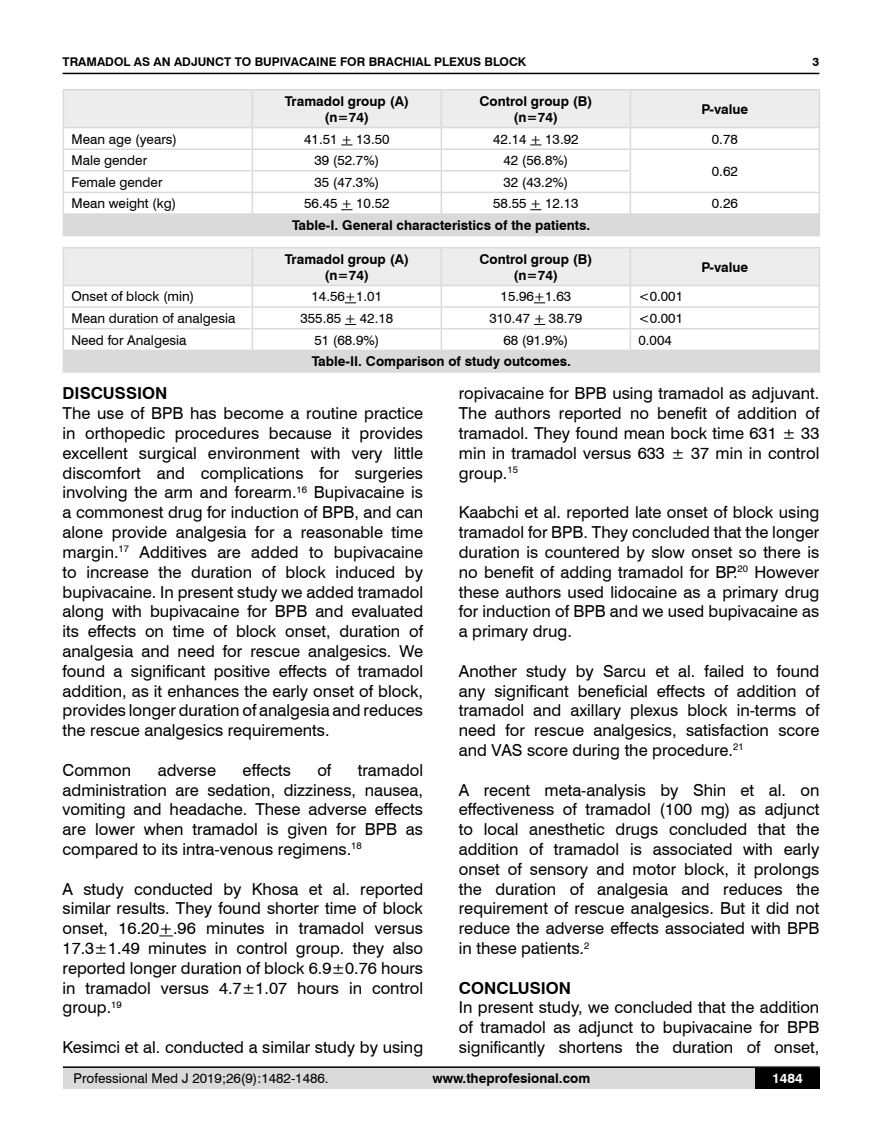
<style>
.page{position:relative;width:882px;height:1145px;background:#fff}
.page>*{position:absolute;margin:0;border:0;box-sizing:border-box;transform-origin:0 0}
.t1{font:16.5px/19.8px "Swiss 721 BT";color:#000;text-align:justify}
.t2{font:700 16.5px "Swiss 721 BT";color:#000}
.t3{font:13.5px "Swiss 721 BT";color:#000}
.t4{font:700 13.5px/16.2px "Swiss 721 BT";color:#000;text-align:center}
.t5{font:700 13.5px "Swiss 721 BT";color:#fff}
.t6{font:700 12px "Swiss 721 BT";color:#000}
</style>
<div class="page">
<div style="left:63px;top:1067px;width:756px;height:21px;background:#dadada"></div>
<hr style="left:63px;top:1066px;width:756px;height:2px;background:#000">
<hr style="left:63px;top:73px;width:756px;height:1px;background:#000">
<div style="left:754px;top:1068px;width:65px;height:20px;background:#000"></div>
<svg style="left:159px;top:935px;width:14px;height:1px"></svg>
<hr style="left:63px;top:89px;width:189px;height:1px;background:#dadada">
<hr style="left:252px;top:89px;width:189px;height:1px;background:#dadada">
<hr style="left:441px;top:89px;width:189px;height:1px;background:#dadada">
<hr style="left:630px;top:89px;width:189px;height:1px;background:#dadada">
<hr style="left:63px;top:235px;width:189px;height:1px;background:#dadada">
<hr style="left:252px;top:235px;width:189px;height:1px;background:#dadada">
<hr style="left:441px;top:235px;width:189px;height:1px;background:#dadada">
<hr style="left:630px;top:235px;width:189px;height:1px;background:#dadada">
<svg style="left:63px;top:90px;width:756px;height:145px"></svg>
<hr style="left:63px;top:247px;width:189px;height:1px;background:#dadada">
<hr style="left:252px;top:247px;width:189px;height:1px;background:#dadada">
<hr style="left:441px;top:247px;width:189px;height:1px;background:#dadada">
<hr style="left:630px;top:247px;width:189px;height:1px;background:#dadada">
<hr style="left:63px;top:371px;width:189px;height:2px;background:#dadada">
<hr style="left:252px;top:371px;width:189px;height:2px;background:#dadada">
<hr style="left:441px;top:371px;width:189px;height:2px;background:#dadada">
<hr style="left:630px;top:371px;width:189px;height:2px;background:#dadada">
<svg style="left:63px;top:248px;width:756px;height:123px"></svg>
<p class="t6" style="left:63px;top:53px;width:465px">TRAMADOL AS AN ADJUNCT TO BUPIVACAINE FOR BRACHIAL PLEXUS BLOCK</p>
<p class="t4" style="left:284px;top:92px;width:126px">Tramadol group (A) (n=74)</p>
<p class="t4" style="left:479px;top:92px;width:114px">Control group (B) (n=74)</p>
<p class="t4" style="left:701px;top:100px;width:48px">P-value</p>
<p class="t3" style="left:71px;top:129px;width:107px">Mean age (years)</p>
<p class="t3" style="left:304px;top:129px;width:87px">41.51 + 13.50</p>
<p class="t3" style="left:493px;top:129px;width:87px">42.14 + 13.92</p>
<p class="t3" style="left:711px;top:129px;width:27px">0.78</p>
<p class="t3" style="left:71px;top:151px;width:77px">Male gender</p>
<p class="t3" style="left:314px;top:151px;width:66px">39 (52.7%)</p>
<p class="t3" style="left:503px;top:151px;width:66px">42 (56.8%)</p>
<p class="t3" style="left:711px;top:162px;width:27px">0.62</p>
<p class="t3" style="left:71px;top:173px;width:92px">Female gender</p>
<p class="t3" style="left:314px;top:173px;width:66px">35 (47.3%)</p>
<p class="t3" style="left:503px;top:173px;width:66px">32 (43.2%)</p>
<p class="t3" style="left:71px;top:194px;width:106px">Mean weight (kg)</p>
<p class="t3" style="left:304px;top:194px;width:87px">56.45 + 10.52</p>
<p class="t3" style="left:493px;top:194px;width:87px">58.55 + 12.13</p>
<p class="t3" style="left:711px;top:194px;width:27px">0.26</p>
<p class="t4" style="left:292px;top:217px;width:299px">Table-I. General characteristics of the patients.</p>
<p class="t4" style="left:284px;top:250px;width:126px">Tramadol group (A) (n=74)</p>
<p class="t4" style="left:479px;top:250px;width:114px">Control group (B) (n=74)</p>
<p class="t4" style="left:701px;top:258px;width:48px">P-value</p>
<p class="t3" style="left:71px;top:287px;width:124px">Onset of block (min)</p>
<p class="t3" style="left:311px;top:287px;width:72px">14.56+1.01</p>
<p class="t3" style="left:500px;top:287px;width:72px">15.96+1.63</p>
<p class="t3" style="left:638px;top:287px;width:46px">&lt;0.001</p>
<p class="t3" style="left:71px;top:309px;width:165px">Mean duration of analgesia</p>
<p class="t3" style="left:300px;top:309px;width:94px">355.85 + 42.18</p>
<p class="t3" style="left:489px;top:309px;width:94px">310.47 + 38.79</p>
<p class="t3" style="left:638px;top:309px;width:46px">&lt;0.001</p>
<p class="t3" style="left:71px;top:330px;width:116px">Need for Analgesia</p>
<p class="t3" style="left:314px;top:330px;width:66px">51 (68.9%)</p>
<p class="t3" style="left:503px;top:330px;width:66px">68 (91.9%)</p>
<p class="t3" style="left:638px;top:330px;width:35px">0.004</p>
<p class="t4" style="left:311px;top:353px;width:260px">Table-II. Comparison of study outcomes.</p>
<p class="t6" style="left:812px;top:53px;width:8px">3</p>
<p class="t2" style="left:63px;top:382px;width:106px">DISCUSSION</p>
<p class="t1" style="left:63px;top:403px;width:362px">The use of BPB has become a routine practice in orthopedic procedures because it provides excellent surgical environment with very little discomfort and complications for surgeries involving the arm and forearm.<sup>16</sup> Bupivacaine is a commonest drug for induction of BPB, and can alone provide analgesia for a reasonable time margin.<sup>17</sup> Additives are added to bupivacaine to increase the duration of block induced by bupivacaine. In present study we added tramadol along with bupivacaine for BPB and evaluated its effects on time of block onset, duration of analgesia and need for rescue analgesics. We found a significant positive effects of tramadol addition, as it enhances the early onset of block, provides longer duration of analgesia and reduces the rescue analgesics requirements.</p>
<p class="t1" style="left:63px;top:759px;width:70px">Common</p>
<p class="t1" style="left:158px;top:759px;width:60px">adverse</p>
<p class="t1" style="left:242px;top:759px;width:50px">effects</p>
<p class="t1" style="left:317px;top:759px;width:15px">of</p>
<p class="t1" style="left:63px;top:759px;width:362px;text-indent:295px">tramadol administration are sedation, dizziness, nausea, vomiting and headache. These adverse effects are lower when tramadol is given for BPB as compared to its intra-venous regimens.<sup>18</sup></p>
<p class="t1" style="left:63px;top:878px;width:362px">A study conducted by Khosa et al. reported similar results. They found shorter time of block onset, 16.20+.96 minutes in tramadol versus 17.3±1.49 minutes in control group. they also reported longer duration of block 6.9±0.76 hours in tramadol versus 4.7±1.07 hours in control group.<sup>19</sup></p>
<p class="t1" style="left:63px;top:1036px;width:362px">Kesimci et al. conducted a similar study by using</p>
<p class="t1" style="left:458px;top:383px;width:362px">ropivacaine for BPB using tramadol as adjuvant.<br>The authors reported no benefit of addition of tramadol. They found mean bock time 631 ± 33 min in tramadol versus 633 ± 37 min in control group.<sup>15</sup></p>
<p class="t1" style="left:458px;top:502px;width:362px">Kaabchi et al. reported late onset of block using tramadol for BPB. They concluded that the longer duration is countered by slow onset so there is no benefit of adding tramadol for BP.<sup>20</sup> However these authors used lidocaine as a primary drug for induction of BPB and we used bupivacaine as a primary drug.</p>
<p class="t1" style="left:458px;top:660px;width:362px">Another study by Sarcu et al. failed to found any significant beneficial effects of addition of tramadol and axillary plexus block in-terms of need for rescue analgesics, satisfaction score and VAS score during the procedure.<sup>21</sup></p>
<p class="t1" style="left:458px;top:779px;width:362px">A recent meta-analysis by Shin et al. on effectiveness of tramadol (100 mg) as adjunct to local anesthetic drugs concluded that the addition of tramadol is associated with early onset of sensory and motor block, it prolongs the duration of analgesia and reduces the requirement of rescue analgesics. But it did not reduce the adverse effects associated with BPB in these patients.<sup>2</sup></p>
<p class="t2" style="left:458px;top:976px;width:114px">CONCLUSION</p>
<p class="t1" style="left:458px;top:997px;width:362px">In present study, we concluded that the addition of tramadol as adjunct to bupivacaine for BPB significantly shortens the duration of onset,</p>
<p class="t3" style="left:74px;top:1069px;width:256px">Professional Med J 2019;26(9):1482-1486.</p>
<p class="t4" style="left:432px;top:1069px;width:159px">www.theprofesional.com</p>
<p class="t5" style="left:771px;top:1069px;width:32px">1484</p>
</div>
